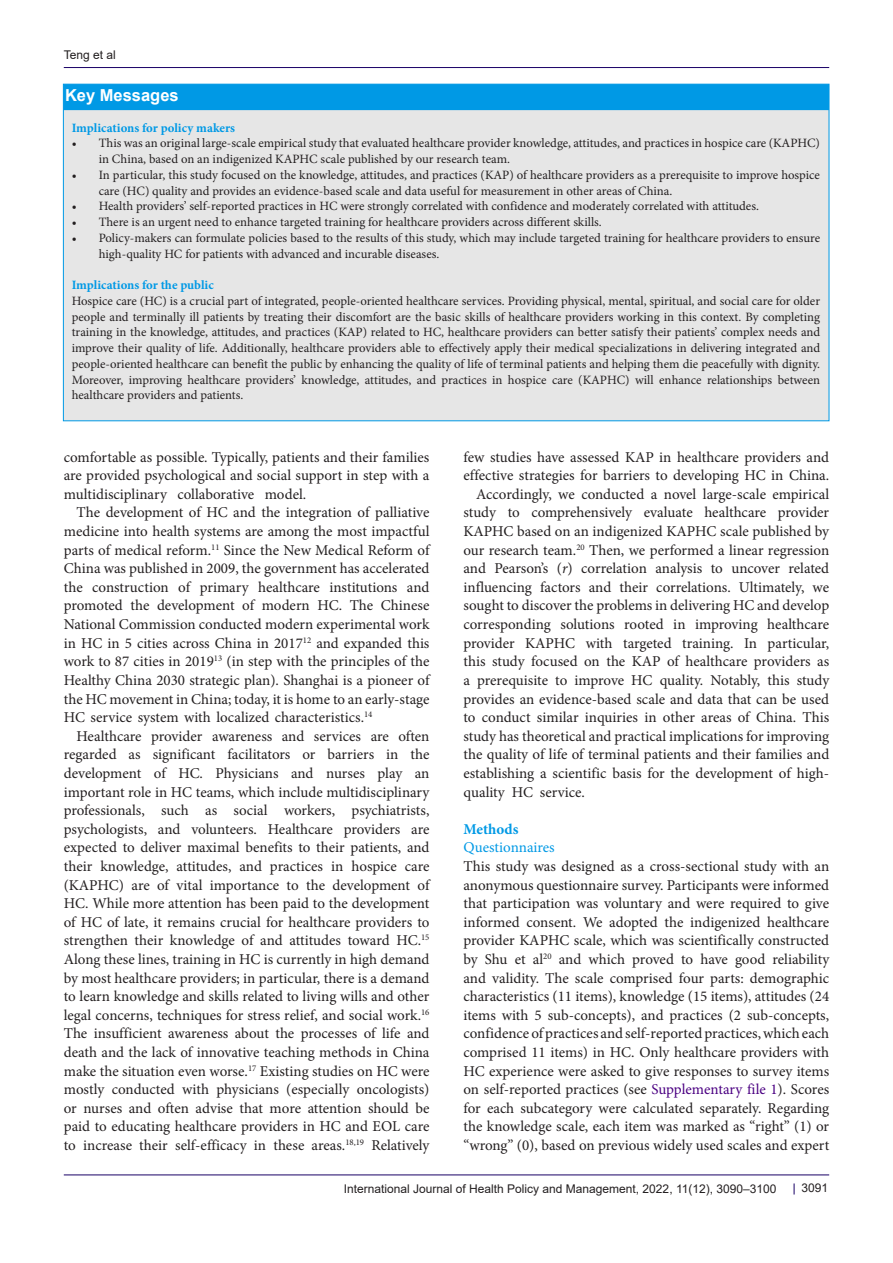
<style>
.page{position:relative;width:893px;height:1263px;background:#fff}
.page>*{position:absolute;margin:0;border:0;box-sizing:border-box;transform-origin:0 0}
.t1{font:700 16.5px "Arial";color:#fff}
.annotation_text{font:15px/18.6px "Minion Pro";color:#231f20;text-align:justify}
.heading_2{font:15px "Minion Pro";color:#0099e5}
.heading_1{font:700 15px "Minion Pro";color:#0099e5}
.t2{font:12.75px/15.8px "Minion Pro";color:#231f20}
.t3{font:700 12.75px "Minion Pro";color:#0099e5}
.t4{font:12px "Arial";color:#231f20}
.s1{font-style:italic}
.s2{color:#4b0082}
</style>
<div class="page">
<hr style="left:64px;top:67px;width:765px;height:1px;background:#190066">
<hr style="left:64px;top:1175px;width:765px;height:1px;background:#190066">
<div style="left:63px;top:84px;width:766px;height:337px;background:#e6e6e6"></div>
<div style="left:63px;top:84px;width:766px;height:26px;background:#0099e5;border:2px solid #0099e5"></div>
<p class="t4" style="left:64px;top:46px;width:54px">Teng et al</p>
<p class="t1" style="left:65px;top:83px;width:115px">Key Messages</p>
<p class="t3" style="left:72px;top:118px;width:165px">Implications for policy makers</p>
<p class="t2" style="left:99px;top:135px;width:723px;text-indent:-27px">• This was an original large-scale empirical study that evaluated healthcare provider knowledge, attitudes, and practices in hospice care (KAPHC) in China, based on an indigenized KAPHC scale published by our research team.</p>
<p class="t2" style="left:99px;top:167px;width:723px;text-indent:-27px">• In particular, this study focused on the knowledge, attitudes, and practices (KAP) of healthcare providers as a prerequisite to improve hospice care (HC) quality and provides an evidence-based scale and data useful for measurement in other areas of China.</p>
<p class="t2" style="left:72px;top:198px;width:689px">• Health providers’ self-reported practices in HC were strongly correlated with confidence and moderately correlated with attitudes.</p>
<p class="t2" style="left:72px;top:214px;width:532px">• There is an urgent need to enhance targeted training for healthcare providers across different skills.</p>
<p class="t2" style="left:99px;top:230px;width:723px;text-indent:-27px">• Policy-makers can formulate policies based to the results of this study, which may include targeted training for healthcare providers to ensure high-quality HC for patients with advanced and incurable diseases.</p>
<p class="t3" style="left:72px;top:276px;width:144px">Implications for the public</p>
<p class="t2" style="left:72px;top:293px;width:750px;text-align:justify">Hospice care (HC) is a crucial part of integrated, people-oriented healthcare services. Providing physical, mental, spiritual, and social care for older people and terminally ill patients by treating their discomfort are the basic skills of healthcare providers working in this context. By completing training in the knowledge, attitudes, and practices (KAP) related to HC, healthcare providers can better satisfy their patients’ complex needs and improve their quality of life. Additionally, healthcare providers able to effectively apply their medical specializations in delivering integrated and people-oriented healthcare can benefit the public by enhancing the quality of life of terminal patients and helping them die peacefully with dignity.<br>Moreover, improving healthcare providers’ knowledge, attitudes, and practices in hospice care (KAPHC) will enhance relationships between healthcare providers and patients.</p>
<p class="annotation_text" style="left:64px;top:448px;width:367px">comfortable as possible. Typically, patients and their families are provided psychological and social support in step with a multidisciplinary collaborative model.</p>
<p class="annotation_text" style="left:64px;top:503px;width:367px;text-indent:13px">The development of HC and the integration of palliative medicine into health systems are among the most impactful parts of medical reform.<sup>11</sup> Since the New Medical Reform of China was published in 2009, the government has accelerated the construction of primary healthcare institutions and promoted the development of modern HC. The Chinese National Commission conducted modern experimental work in HC in 5 cities across China in 2017<sup>12</sup> and expanded this work to 87 cities in 2019<sup>13</sup> (in step with the principles of the Healthy China 2030 strategic plan). Shanghai is a pioneer of the HC movement in China; today, it is home to an early-stage HC service system with localized characteristics.<sup>14</sup></p>
<p class="annotation_text" style="left:64px;top:727px;width:367px;text-indent:13px">Healthcare provider awareness and services are often regarded as significant facilitators or barriers in the development of HC. Physicians and nurses play an important role in HC teams, which include multidisciplinary professionals, such as social workers, psychiatrists, psychologists, and volunteers. Healthcare providers are expected to deliver maximal benefits to their patients, and their knowledge, attitudes, and practices in hospice care (KAPHC) are of vital importance to the development of HC. While more attention has been paid to the development of HC of late, it remains crucial for healthcare providers to strengthen their knowledge of and attitudes toward HC.<sup>15<br></sup>Along these lines, training in HC is currently in high demand by most healthcare providers; in particular, there is a demand to learn knowledge and skills related to living wills and other legal concerns, techniques for stress relief, and social work.<sup>16<br></sup>The insufficient awareness about the processes of life and death and the lack of innovative teaching methods in China make the situation even worse.<sup>17</sup> Existing studies on HC were mostly conducted with physicians (especially oncologists) or nurses and often advise that more attention should be paid to educating healthcare providers in HC and EOL care to increase their self-efficacy in these areas.<sup>18,19</sup> Relatively</p>
<p class="annotation_text" style="left:463px;top:448px;width:367px">few studies have assessed KAP in healthcare providers and effective strategies for barriers to developing HC in China.</p>
<p class="annotation_text" style="left:463px;top:485px;width:367px;text-indent:13px">Accordingly, we conducted a novel large-scale empirical study to comprehensively evaluate healthcare provider KAPHC based on an indigenized KAPHC scale published by our research team.<sup>20</sup> Then, we performed a linear regression and Pearson’s (<span class="s1">r</span>) correlation analysis to uncover related influencing factors and their correlations. Ultimately, we sought to discover the problems in delivering HC and develop corresponding solutions rooted in improving healthcare provider KAPHC with targeted training. In particular, this study focused on the KAP of healthcare providers as a prerequisite to improve HC quality. Notably, this study provides an evidence-based scale and data that can be used to conduct similar inquiries in other areas of China. This study has theoretical and practical implications for improving the quality of life of terminal patients and their families and establishing a scientific basis for the development of high&shy;quality HC service.</p>
<p class="heading_1" style="left:463px;top:818px;width:56px">Methods</p>
<p class="heading_2" style="left:463px;top:837px;width:93px">Questionnaires</p>
<p class="annotation_text" style="left:463px;top:857px;width:367px">This study was designed as a cross-sectional study with an anonymous questionnaire survey. Participants were informed that participation was voluntary and were required to give informed consent. We adopted the indigenized healthcare provider KAPHC scale, which was scientifically constructed by Shu et al<sup>20</sup> and which proved to have good reliability and validity. The scale comprised four parts: demographic characteristics (11 items), knowledge (15 items), attitudes (24 items with 5 sub-concepts), and practices (2 sub-concepts, confidence of practices and self-reported practices, which each comprised 11 items) in HC. Only healthcare providers with HC experience were asked to give responses to survey items on self-reported practices (see <span class="s2">Supplementary file 1</span>). Scores for each subcategory were calculated separately. Regarding the knowledge scale, each item was marked as “right” (1) or “wrong” (0), based on previous widely used scales and expert</p>
<p class="t4" style="left:344px;top:1180px;width:434px">International Journal of Health Policy and Management, 2022, 11(12), 3090–3100</p>
<p class="t4" style="left:801px;top:1180px;width:28px">3091</p>
</div>
